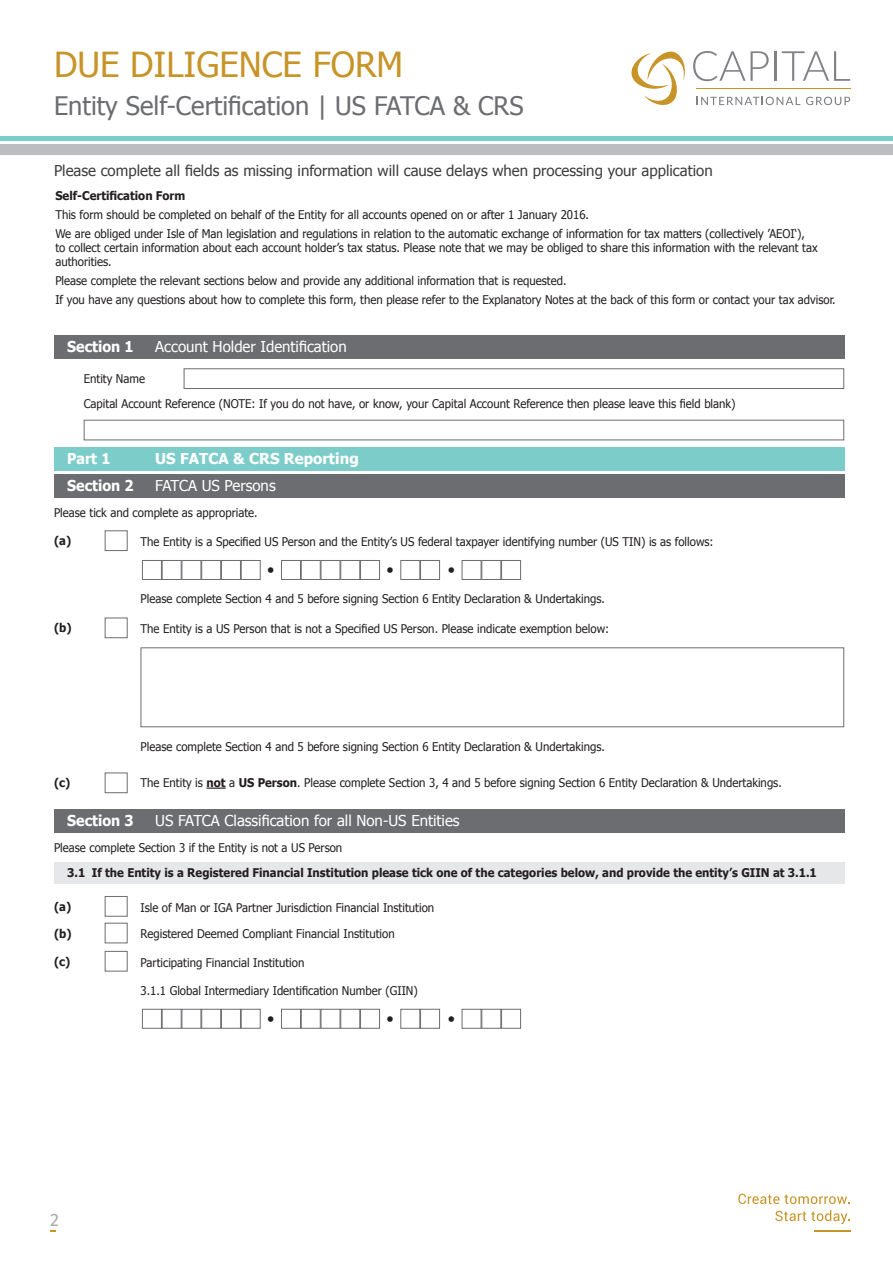
<style>
.page{position:relative;width:893px;height:1263px;background:#fff}
.page>*{position:absolute;margin:0;border:0;box-sizing:border-box;transform-origin:0 0}
.t1{font:34.5px "Tahoma";color:#c79428}
.t2{font:25.5px "Tahoma";color:#6c6d70}
.t3{font:18px "Fira Sans";color:#a8a9ad}
.t4{font:15px "Tahoma";color:#3e3e3f}
.t5{font:15px "Tahoma";color:#fff}
.t6{font:700 15px "Tahoma";color:#fff;scale:.95 1}
.t7{font:700 15px "Tahoma";color:#fff}
.t8{font:12px/18.6px "Tahoma";color:#231f20;scale:.95 1}
.t9{font:700 12px "Tahoma";color:#231f20;scale:.95 1}
.s1{font-weight:700}
</style>
<div class="page">
<svg style="left:738px;top:1194px;width:111px;height:10px"></svg>
<svg style="left:775px;top:1210px;width:74px;height:14px"></svg>
<hr style="left:814px;top:1230px;width:37px;height:1px;background:#c79428">
<svg style="left:631px;top:51px;width:219px;height:54px"></svg>
<hr style="left:696px;top:88px;width:155px;height:1px;background:#c79428">
<div style="left:54px;top:335px;width:790px;height:24px;background:#6c6d70"></div>
<div style="left:54px;top:474px;width:790px;height:24px;background:#6c6d70"></div>
<div style="left:54px;top:809px;width:790px;height:24px;background:#6c6d70"></div>
<div style="left:54px;top:447px;width:790px;height:24px;background:#7ccdca"></div>
<div style="left:184px;top:368px;width:660px;height:21px;border:1px solid #6c6d70"></div>
<div style="left:141px;top:647px;width:703px;height:80px;border:1px solid #6c6d70"></div>
<div style="left:84px;top:420px;width:760px;height:20px;border:1px solid #6c6d70"></div>
<hr style="left:0;top:136px;width:893px;height:4px;background:#7ccdca">
<div style="left:0;top:144px;width:893px;height:11px;background:#bcbdc0"></div>
<div style="left:105px;top:530px;width:23px;height:21px;border:1px solid #6c6d70"></div>
<div style="left:105px;top:896px;width:23px;height:20px;border:1px solid #6c6d70"></div>
<div style="left:105px;top:923px;width:23px;height:20px;border:1px solid #6c6d70"></div>
<div style="left:105px;top:951px;width:23px;height:20px;border:1px solid #6c6d70"></div>
<div style="left:105px;top:618px;width:23px;height:20px;border:1px solid #6c6d70"></div>
<div style="left:105px;top:772px;width:23px;height:21px;border:1px solid #6c6d70"></div>
<svg style="left:207px;top:787px;width:19px;height:2px"></svg>
<div style="left:142px;top:560px;width:20px;height:20px;border:1px solid #6c6d70"></div>
<div style="left:142px;top:1009px;width:20px;height:20px;border:1px solid #6c6d70"></div>
<div style="left:162px;top:560px;width:20px;height:20px;border:1px solid #6c6d70"></div>
<div style="left:162px;top:1009px;width:20px;height:20px;border:1px solid #6c6d70"></div>
<div style="left:281px;top:560px;width:20px;height:20px;border:1px solid #6c6d70"></div>
<div style="left:281px;top:1009px;width:20px;height:20px;border:1px solid #6c6d70"></div>
<div style="left:462px;top:560px;width:19px;height:20px;border:1px solid #6c6d70"></div>
<div style="left:462px;top:1009px;width:19px;height:20px;border:1px solid #6c6d70"></div>
<div style="left:400px;top:560px;width:20px;height:20px;border:1px solid #6c6d70"></div>
<div style="left:400px;top:1009px;width:20px;height:20px;border:1px solid #6c6d70"></div>
<div style="left:182px;top:560px;width:19px;height:20px;border:1px solid #6c6d70"></div>
<div style="left:182px;top:1009px;width:19px;height:20px;border:1px solid #6c6d70"></div>
<div style="left:301px;top:560px;width:20px;height:20px;border:1px solid #6c6d70"></div>
<div style="left:301px;top:1009px;width:20px;height:20px;border:1px solid #6c6d70"></div>
<div style="left:481px;top:560px;width:20px;height:20px;border:1px solid #6c6d70"></div>
<div style="left:481px;top:1009px;width:20px;height:20px;border:1px solid #6c6d70"></div>
<div style="left:420px;top:560px;width:20px;height:20px;border:1px solid #6c6d70"></div>
<div style="left:420px;top:1009px;width:20px;height:20px;border:1px solid #6c6d70"></div>
<div style="left:201px;top:560px;width:20px;height:20px;border:1px solid #6c6d70"></div>
<div style="left:201px;top:1009px;width:20px;height:20px;border:1px solid #6c6d70"></div>
<div style="left:321px;top:560px;width:19px;height:20px;border:1px solid #6c6d70"></div>
<div style="left:321px;top:1009px;width:19px;height:20px;border:1px solid #6c6d70"></div>
<div style="left:501px;top:560px;width:20px;height:20px;border:1px solid #6c6d70"></div>
<div style="left:501px;top:1009px;width:20px;height:20px;border:1px solid #6c6d70"></div>
<div style="left:221px;top:560px;width:20px;height:20px;border:1px solid #6c6d70"></div>
<div style="left:221px;top:1009px;width:20px;height:20px;border:1px solid #6c6d70"></div>
<div style="left:340px;top:560px;width:20px;height:20px;border:1px solid #6c6d70"></div>
<div style="left:340px;top:1009px;width:20px;height:20px;border:1px solid #6c6d70"></div>
<div style="left:241px;top:560px;width:20px;height:20px;border:1px solid #6c6d70"></div>
<div style="left:241px;top:1009px;width:20px;height:20px;border:1px solid #6c6d70"></div>
<div style="left:360px;top:560px;width:20px;height:20px;border:1px solid #6c6d70"></div>
<div style="left:360px;top:1009px;width:20px;height:20px;border:1px solid #6c6d70"></div>
<div style="left:54px;top:862px;width:790px;height:21px;background:#e6e7e9"></div>
<h1 class="t1" style="left:54px;top:42px;width:351px">DUE DILIGENCE FORM</h1>
<h2 class="t2" style="left:54px;top:89px;width:471px">Entity Self-Certification | US FATCA &amp; CRS</h2>
<p class="t4" style="left:54px;top:161px;width:660px">Please complete all fields as missing information will cause delays when processing your application</p>
<p class="t9" style="left:55px;top:188px;width:138px">Self-Certification Form</p>
<p class="t8" style="left:55px;top:205px;width:791px">This form should be completed on behalf of the Entity for all accounts opened on or after 1 January 2016.<br>We are obliged under Isle of Man legislation and regulations in relation to the automatic exchange of information for tax matters (collectively ’AEOI‘),</p>
<p class="t8" style="left:55px;top:240px;width:804px;line-height:14.4px">to collect certain information about each account holder’s tax status. Please note that we may be obliged to share this information with the relevant tax authorities.</p>
<p class="t8" style="left:55px;top:271px;width:823px">Please complete the relevant sections below and provide any additional information that is requested.<br>If you have any questions about how to complete this form, then please refer to the Explanatory Notes at the back of this form or contact your tax advisor.</p>
<p class="t6" style="left:67px;top:336px;width:71px">Section 1</p>
<p class="t5" style="left:155px;top:336px;width:193px">Account Holder Identification</p>
<p class="t8" style="left:84px;top:366px;width:688px;line-height:25.2px">Entity Name<br>Capital Account Reference (NOTE: If you do not have, or know, your Capital Account Reference then please leave this field blank)</p>
<p class="t6" style="left:67px;top:448px;width:47px">Part 1</p>
<p class="t6" style="left:67px;top:475px;width:71px">Section 2</p>
<p class="t7" style="left:155px;top:448px;width:205px">US FATCA &amp; CRS Reporting</p>
<p class="t5" style="left:155px;top:475px;width:122px">FATCA US Persons</p>
<p class="t8" style="left:54px;top:503px;width:216px">Please tick and complete as appropriate.</p>
<p class="t9" style="left:54px;top:532px;width:20px">(a)</p>
<p class="t9" style="left:54px;top:620px;width:20px">(b)</p>
<p class="t9" style="left:54px;top:775px;width:19px">(c)</p>
<p class="t8" style="left:141px;top:532px;width:605px">The Entity is a Specified US Person and the Entity’s US federal taxpayer identifying number (US TIN) is as follows:</p>
<p class="t9" style="left:267px;top:562px;width:9px">•</p>
<p class="t9" style="left:387px;top:562px;width:9px">•</p>
<p class="t9" style="left:448px;top:562px;width:9px">•</p>
<p class="t8" style="left:141px;top:589px;width:490px">Please complete Section 4 and 5 before signing Section 6 Entity Declaration &amp; Undertakings.</p>
<p class="t8" style="left:141px;top:619px;width:495px">The Entity is a US Person that is not a Specified US Person. Please indicate exemption below:</p>
<p class="t8" style="left:141px;top:736px;width:490px">Please complete Section 4 and 5 before signing Section 6 Entity Declaration &amp; Undertakings.</p>
<p class="t8" style="left:141px;top:773px;width:676px">The Entity is <span class="s1">not</span> a <span class="s1">US Person</span>. Please complete Section 3, 4 and 5 before signing Section 6 Entity Declaration &amp; Undertakings.</p>
<p class="t6" style="left:67px;top:810px;width:71px">Section 3</p>
<p class="t5" style="left:155px;top:810px;width:306px">US FATCA Classification for all Non-US Entities</p>
<p class="t8" style="left:54px;top:838px;width:305px">Please complete Section 3 if the Entity is not a US Person</p>
<p class="t9" style="left:67px;top:864px;width:791px">3.1 If the Entity is a Registered Financial Institution please tick one of the categories below, and provide the entity’s GIIN at 3.1.1</p>
<p class="t9" style="left:54px;top:898px;width:20px">(a)</p>
<p class="t9" style="left:54px;top:925px;width:20px">(b)</p>
<p class="t9" style="left:54px;top:953px;width:19px">(c)</p>
<p class="t8" style="left:141px;top:897px;width:311px">Isle of Man or IGA Partner Jurisdiction Financial Institution</p>
<p class="t8" style="left:141px;top:924px;width:269px">Registered Deemed Compliant Financial Institution</p>
<p class="t8" style="left:141px;top:952px;width:174px">Participating Financial Institution</p>
<p class="t8" style="left:141px;top:980px;width:293px">3.1.1 Global Intermediary Identification Number (GIIN)</p>
<p class="t9" style="left:267px;top:1010px;width:9px">•</p>
<p class="t9" style="left:387px;top:1010px;width:9px">•</p>
<p class="t9" style="left:448px;top:1010px;width:9px">•</p>
<h3 class="t3" style="left:50px;top:1206px;width:10px">2</h3>
</div>
